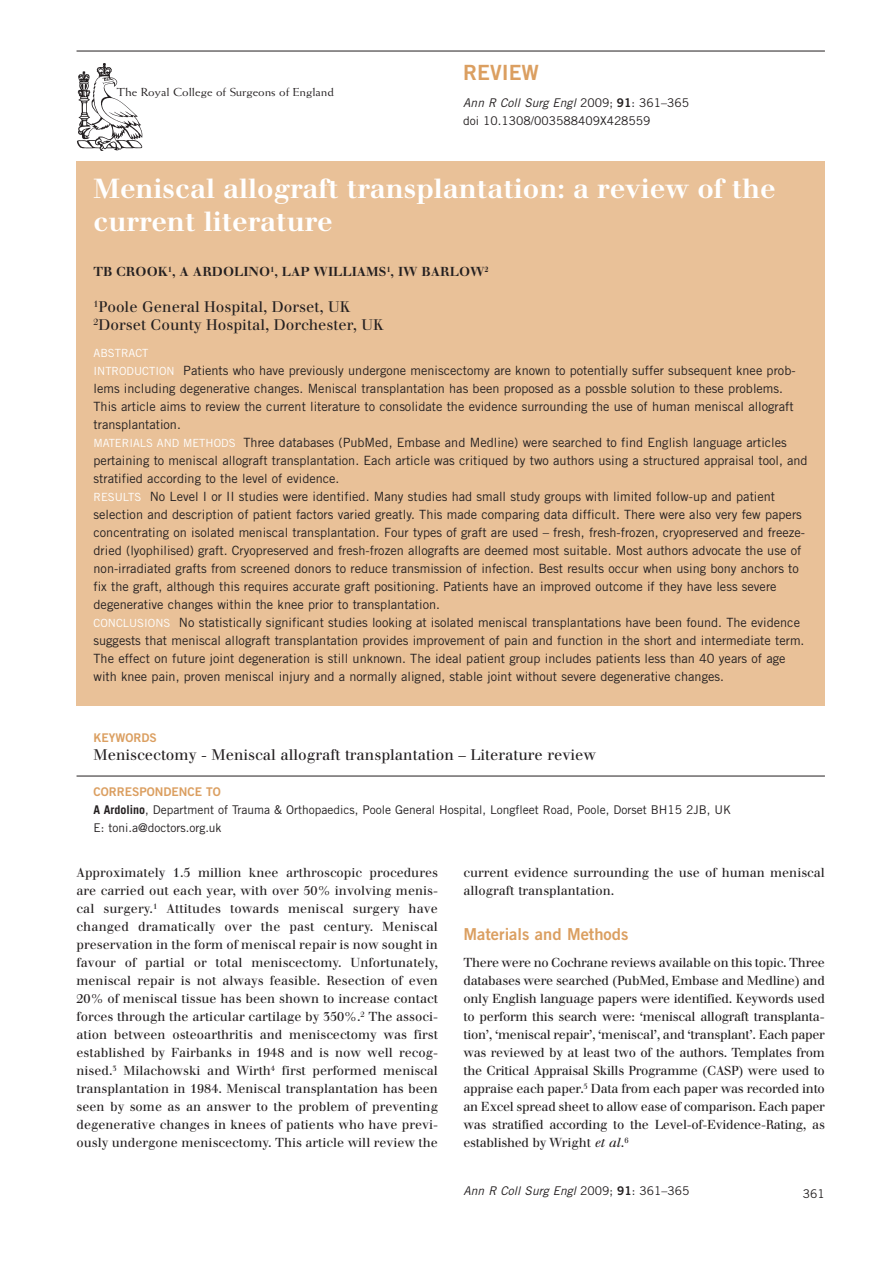
<style>
.page{position:relative;width:893px;height:1263px;background:#fff}
.page>*{position:absolute;margin:0;border:0;box-sizing:border-box;transform-origin:0 0}
.t1{font:700 27px/33px "Walbaum";color:#fff}
.t2{font:21px "Trade Gothic Bold Two";color:#db9f61}
.t3{font:16.5px "Trade Gothic Bold Two";color:#db9f61}
.t4{font:15px/18px "Walbaum";color:#231f20}
.t5{font:12.75px/18px "Trade Gothic";color:#231f20}
.t6{font:12.75px/18px "Walbaum";color:#231f20;text-align:justify}
.t7{font:700 12.75px "Walbaum";color:#231f20}
.t8{font:12px/18px "Trade Gothic";color:#231f20}
.t9{font:italic 12px "Trade Gothic";letter-spacing:.005em;color:#231f20}
.t10{font:12px "Trade Gothic Bold Two";color:#db9f61}
.t11{font:11.7px "Weiss";color:#231f20;scale:1.08 1}
.t12{font:11.25px "Trade Gothic";color:#fff}
.s1{font-style:italic}
.s2{font-family:"Trade Gothic Bold Two"}
.s3{font-size:11.25px;color:#fff}
.s4{font-weight:700}
.s5{font-style:normal}
.s6{font-family:"Trade Gothic Bold Two";font-style:normal}
</style>
<div class="page">
<hr style="left:77px;top:51px;width:748px;height:1px;background:#231f20">
<svg style="left:77px;top:63px;width:66px;height:88px"></svg>
<hr style="left:77px;top:776px;width:748px;height:1px;background:#231f20">
<div style="left:77px;top:162px;width:748px;height:544px;background:#e9c198"></div>
<p class="t11" style="left:117px;top:88px;width:202px">The Royal College of Surgeons of England</p>
<h2 class="t2" style="left:463px;top:65px;width:77px">REVIEW</h2>
<p class="t8" style="left:463px;top:95px;width:227px"><span class="s1">Ann R Coll Surg Engl</span> 2009; <span class="s2">91</span>: 361–365 doi 10.1308/003588409X428559</p>
<h1 class="t1" style="left:94px;top:175px;width:684px">Meniscal allograft transplantation: a review of the current literature</h1>
<p class="t7" style="left:94px;top:267px;width:397px">TB CROOK<sup>1</sup>, A ARDOLINO<sup>1</sup>, LAP WILLIAMS<sup>1</sup>, IW BARLOW<sup>2</sup></p>
<p class="t4" style="left:94px;top:299px;width:292px"><sup>1</sup>Poole General Hospital, Dorset, UK<br><sup>2</sup>Dorset County Hospital, Dorchester, UK</p>
<p class="t12" style="left:94px;top:349px;width:56px">ABSTRACT</p>
<p class="t5" style="left:94px;top:363px;width:716px"><span class="s3">INTRODUCTION</span> Patients who have previously undergone meniscectomy are known to potentially suffer subsequent knee prob&shy;lems including degenerative changes. Meniscal transplantation has been proposed as a possble solution to these problems.<br>This article aims to review the current literature to consolidate the evidence surrounding the use of human meniscal allograft transplantation.<br><span class="s3">MATERIALS AND METHODS</span> Three databases (PubMed, Embase and Medline) were searched to find English language articles pertaining to meniscal allograft transplantation. Each article was critiqued by two authors using a structured appraisal tool, and stratified according to the level of evidence.<br><span class="s3">RESULTS</span> No Level I or II studies were identified. Many studies had small study groups with limited follow-up and patient selection and description of patient factors varied greatly. This made comparing data difficult. There were also very few papers concentrating on isolated meniscal transplantation. Four types of graft are used – fresh, fresh-frozen, cryopreserved and freeze&shy;dried (lyophilised) graft. Cryopreserved and fresh-frozen allografts are deemed most suitable. Most authors advocate the use of non-irradiated grafts from screened donors to reduce transmission of infection. Best results occur when using bony anchors to fix the graft, although this requires accurate graft positioning. Patients have an improved outcome if they have less severe degenerative changes within the knee prior to transplantation.<br><span class="s3">CONCLUSIONS</span> No statistically significant studies looking at isolated meniscal transplantations have been found. The evidence suggests that meniscal allograft transplantation provides improvement of pain and function in the short and intermediate term.<br>The effect on future joint degeneration is still unknown. The ideal patient group includes patients less than 40 years of age with knee pain, proven meniscal injury and a normally aligned, stable joint without severe degenerative changes.</p>
<p class="t10" style="left:94px;top:734px;width:65px">KEYWORDS</p>
<p class="t4" style="left:94px;top:748px;width:504px">Meniscectomy - Meniscal allograft transplantation – Literature review</p>
<p class="t10" style="left:94px;top:787px;width:129px">CORRESPONDENCE TO</p>
<p class="t8" style="left:94px;top:802px;width:639px"><span class="s4">A Ardolino</span>, Department of Trauma &amp; Orthopaedics, Poole General Hospital, Longfleet Road, Poole, Dorset BH15 2JB, UK<br>E: toni.a@doctors.org.uk</p>
<p class="t6" style="left:77px;top:864px;width:363px">Approximately 1.5 million knee arthroscopic procedures are carried out each year, with over 50% involving menis&shy;cal surgery.<sup>1</sup> Attitudes towards meniscal surgery have changed dramatically over the past century. Meniscal preservation in the form of meniscal repair is now sought in favour of partial or total meniscectomy. Unfortunately, meniscal repair is not always feasible. Resection of even 20% of meniscal tissue has been shown to increase contact forces through the articular cartilage by 350%.<sup>2</sup> The associ&shy;ation between osteoarthritis and meniscectomy was first established by Fairbanks in 1948 and is now well recog&shy;nised.<sup>3</sup> Milachowski and Wirth<sup>4</sup> first performed meniscal transplantation in 1984. Meniscal transplantation has been seen by some as an answer to the problem of preventing degenerative changes in knees of patients who have previ&shy;ously undergone meniscectomy. This article will review the</p>
<p class="t6" style="left:463px;top:864px;width:363px">current evidence surrounding the use of human meniscal allograft transplantation.</p>
<p class="t3" style="left:463px;top:928px;width:166px">Materials and Methods</p>
<p class="t6" style="left:463px;top:954px;width:363px">There were no Cochrane reviews available on this topic. Three databases were searched (PubMed, Embase and Medline) and only English language papers were identified. Keywords used to perform this search were: ‘meniscal allograft transplanta&shy;tion’, ‘meniscal repair’, ‘meniscal’, and ‘transplant’. Each paper was reviewed by at least two of the authors. Templates from the Critical Appraisal Skills Programme (CASP) were used to appraise each paper.<sup>5</sup> Data from each paper was recorded into an Excel spread sheet to allow ease of comparison. Each paper was stratified according to the Level-of-Evidence-Rating, as established by Wright <span class="s1">et al</span>.<sup>6</sup></p>
<p class="t9" style="left:463px;top:1186px;width:227px">Ann R Coll Surg Engl <span class="s5">2009;</span> <span class="s6">91</span><span class="s5">: 361–365</span></p>
<p class="t8" style="left:803px;top:1186px;width:23px">361</p>
</div>
